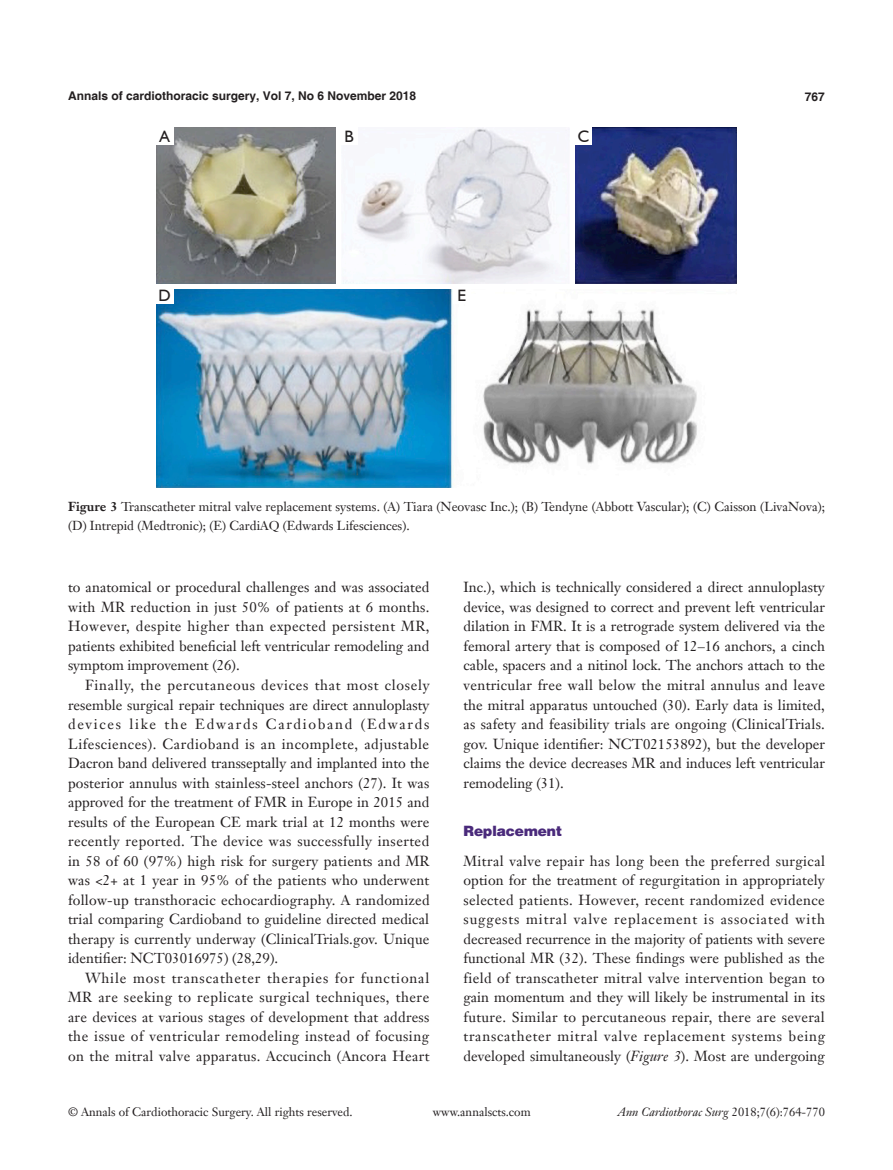
<style>
.page{position:relative;width:893px;height:1170px;background:#fff}
.page>*{position:absolute;margin:0;border:0;box-sizing:border-box;transform-origin:0 0}
.一级标题下沉{font:16.5px "Humanist 521 BT";color:#231f20}
.t1{font:14.25px/19.5px "Janson Text LT";letter-spacing:.005em;color:#231f20;text-align:justify}
.一级标题下沉-2{font:900 14.25px "Helvetica";color:#4a2a7b}
.t2{font:12.75px/19.5px "Janson Text LT";color:#231f20}
.t3{font:12px "Janson Text LT";color:#231f20}
.t4{font:700 12px "Helvetica";color:#231f20}
.t5{font:italic 12px "Janson Text LT";color:#231f20}
.s1{font-weight:700}
.s2{font-style:italic}
.s3{font-style:normal}
</style>
<div class="page">
<img style="left:156px;top:128px;width:581px;height:359px">
<div style="left:156px;top:128px;width:17px;height:17px;background:#fff"></div>
<div style="left:341px;top:128px;width:17px;height:17px;background:#fff"></div>
<div style="left:156px;top:287px;width:17px;height:17px;background:#fff"></div>
<div style="left:454px;top:287px;width:17px;height:17px;background:#fff"></div>
<hr style="left:156px;top:284px;width:581px;height:4px;background:#fff">
<div style="left:575px;top:128px;width:17px;height:17px;background:#fff"></div>
<hr style="left:571px;top:128px;width:4px;height:158px;background:#fff">
<hr style="left:337px;top:128px;width:4px;height:158px;background:#fff">
<p class="t4" style="left:68px;top:88px;width:350px">Annals of cardiothoracic surgery, Vol 7, No 6 November 2018</p>
<p class="t4" style="left:805px;top:89px;width:22px">767</p>
<p class="一级标题下沉" style="left:160px;top:126px;width:12px">A</p>
<p class="一级标题下沉" style="left:345px;top:126px;width:11px">B</p>
<p class="一级标题下沉" style="left:159px;top:285px;width:14px">D</p>
<p class="一级标题下沉" style="left:458px;top:285px;width:10px">E</p>
<p class="一级标题下沉" style="left:578px;top:126px;width:13px">C</p>
<p class="t2" style="left:68px;top:496px;width:758px"><span class="s1">Figure 3</span> Transcatheter mitral valve replacement systems. (A) Tiara (Neovasc Inc.); (B) Tendyne (Abbott Vascular); (C) Caisson (LivaNova); (D) Intrepid (Medtronic); (E) CardiAQ (Edwards Lifesciences).</p>
<p class="t1" style="left:68px;top:577px;width:363px">to anatomical or procedural challenges and was associated with MR reduction in just 50% of patients at 6 months.<br>However, despite higher than expected persistent MR, patients exhibited beneficial left ventricular remodeling and symptom improvement (26).</p>
<p class="t1" style="left:68px;top:675px;width:363px;text-indent:17px">Finally, the percutaneous devices that most closely resemble surgical repair techniques are direct annuloplasty devices like the Edwards Cardioband (Edwards Lifesciences). Cardioband is an incomplete, adjustable Dacron band delivered transseptally and implanted into the posterior annulus with stainless-steel anchors (27). It was approved for the treatment of FMR in Europe in 2015 and results of the European CE mark trial at 12 months were recently reported. The device was successfully inserted in 58 of 60 (97%) high risk for surgery patients and MR was &lt;2+ at 1 year in 95% of the patients who underwent follow-up transthoracic echocardiography. A randomized trial comparing Cardioband to guideline directed medical therapy is currently underway (ClinicalTrials.gov. Unique identifier: NCT03016975) (28,29).</p>
<p class="t1" style="left:68px;top:967px;width:363px;text-indent:17px">While most transcatheter therapies for functional MR are seeking to replicate surgical techniques, there are devices at various stages of development that address the issue of ventricular remodeling instead of focusing on the mitral valve apparatus. Accucinch (Ancora Heart</p>
<p class="t1" style="left:463px;top:577px;width:363px">Inc.), which is technically considered a direct annuloplasty device, was designed to correct and prevent left ventricular dilation in FMR. It is a retrograde system delivered via the femoral artery that is composed of 12–16 anchors, a cinch cable, spacers and a nitinol lock. The anchors attach to the ventricular free wall below the mitral annulus and leave the mitral apparatus untouched (30). Early data is limited, as safety and feasibility trials are ongoing (ClinicalTrials. gov. Unique identifier: NCT02153892), but the developer claims the device decreases MR and induces left ventricular remodeling (31).</p>
<p class="一级标题下沉-2" style="left:463px;top:821px;width:100px">Replacement</p>
<p class="t1" style="left:463px;top:850px;width:363px">Mitral valve repair has long been the preferred surgical option for the treatment of regurgitation in appropriately selected patients. However, recent randomized evidence suggests mitral valve replacement is associated with decreased recurrence in the majority of patients with severe functional MR (32). These findings were published as the field of transcatheter mitral valve intervention began to gain momentum and they will likely be instrumental in its future. Similar to percutaneous repair, there are several transcatheter mitral valve replacement systems being developed simultaneously (<span class="s2">Figure 3</span>). Most are undergoing</p>
<p class="t3" style="left:68px;top:1104px;width:286px">© Annals of Cardiothoracic Surgery. All rights reserved.</p>
<p class="t3" style="left:433px;top:1104px;width:99px">www.annalscts.com</p>
<p class="t5" style="left:618px;top:1104px;width:209px">Ann Cardiothorac Surg <span class="s3">2018;7(6):764-770</span></p>
</div>
